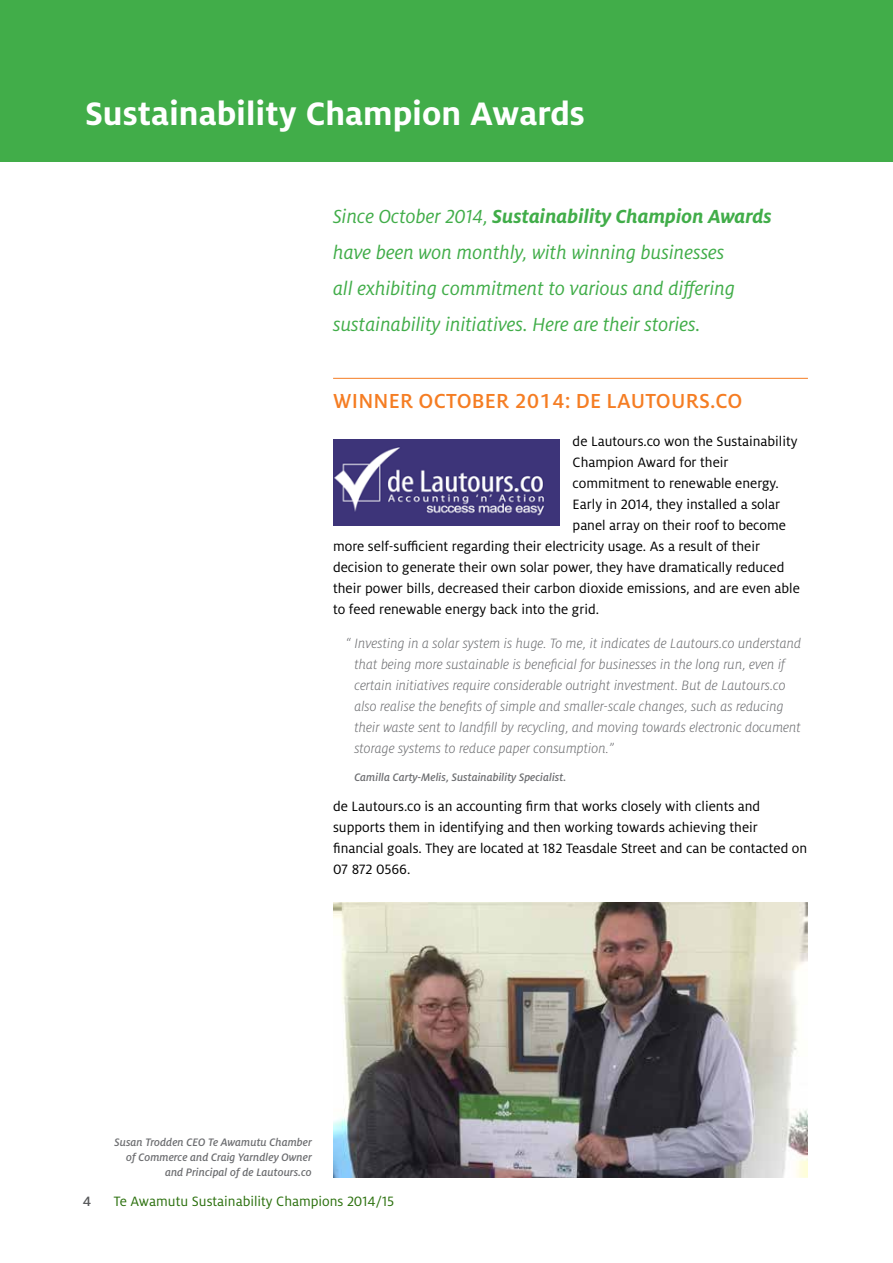
<style>
.page{position:relative;width:893px;height:1263px;background:#fff}
.page>*{position:absolute;margin:0;border:0;box-sizing:border-box;transform-origin:0 0}
.t1{font:700 36px "Milo Pro";color:#fff}
.t2{font:500 22.5px "Milo OT";letter-spacing:.01em;color:#f57d23}
.t3{font:italic 21px/36px "Milo Pro";color:#41ad49}
.t4{font:15px/21px "Milo Pro";color:#000}
.t5{font:italic 300 15px/21px "Milo Pro";color:#6d6e71}
.t6{font:15px "Milo Pro";color:#2b700d}
.t7{font:500 15px "Milo Pro";color:#58595b}
.t8{font:italic 500 12px/15px "Milo Pro";color:#6d6e71;text-align:right}
.s1{font-weight:700}
</style>
<div class="page">
<hr style="left:333px;top:378px;width:475px;height:1px;background:#f57d23">
<div style="left:0;top:0;width:893px;height:162px;background:#41ad49"></div>
<img style="left:333px;top:439px;width:227px;height:86px">
<img style="left:333px;top:902px;width:475px;height:276px">
<h1 class="t1" style="left:85px;top:94px;width:501px">Sustainability Champion Awards</h1>
<h3 class="t3" style="left:333px;top:198px;width:440px">Since October 2014, <span class="s1">Sustainability Champion Awards </span>have been won monthly, with winning businesses<br>all exhibiting commitment to various and differing sustainability initiatives. Here are their stories.</h3>
<h2 class="t2" style="left:333px;top:389px;width:411px">WINNER OCTOBER 2014: DE LAUTOURS.CO</h2>
<p class="t4" style="left:573px;top:431px;width:226px">de Lautours.co won the Sustainability</p>
<p class="t4" style="left:573px;top:452px;width:157px">Champion Award for their</p>
<p class="t4" style="left:573px;top:473px;width:208px">commitment to renewable energy.</p>
<p class="t4" style="left:573px;top:494px;width:209px">Early in 2014, they installed a solar</p>
<p class="t4" style="left:573px;top:515px;width:215px">panel array on their roof to become</p>
<p class="t4" style="left:333px;top:536px;width:429px">more self-sufficient regarding their electricity usage. As a result of their</p>
<p class="t4" style="left:333px;top:557px;width:453px">decision to generate their own solar power, they have dramatically reduced</p>
<p class="t4" style="left:333px;top:578px;width:468px">their power bills, decreased their carbon dioxide emissions, and are even able</p>
<p class="t4" style="left:333px;top:599px;width:268px">to feed renewable energy back into the grid.</p>
<p class="t5" style="left:354px;top:633px;width:449px;text-indent:-9px">“ Investing in a solar system is huge. To me, it indicates de Lautours.co understand that being more sustainable is beneficial for businesses in the long run, even if certain initiatives require considerable outright investment. But de Lautours.co also realise the benefits of simple and smaller-scale changes, such as reducing their waste sent to landfill by recycling, and moving towards electronic document storage systems to reduce paper consumption.”</p>
<p class="t8" style="left:354px;top:770px;width:213px">Camilla Carty-Melis, Sustainability Specialist.</p>
<p class="t4" style="left:333px;top:795px;width:476px">de Lautours.co is an accounting firm that works closely with clients and supports them in identifying and then working towards achieving their financial goals. They are located at 182 Teasdale Street and can be contacted on 07 872 0566.</p>
<p class="t8" style="left:115px;top:1135px;width:199px">Susan Trodden CEO Te Awamutu Chamber of Commerce and Craig Yarndley Owner and Principal of de Lautours.co</p>
<p class="t7" style="left:83px;top:1193px;width:10px">4</p>
<p class="t6" style="left:114px;top:1193px;width:282px">Te Awamutu Sustainability Champions 2014/15</p>
</div>
